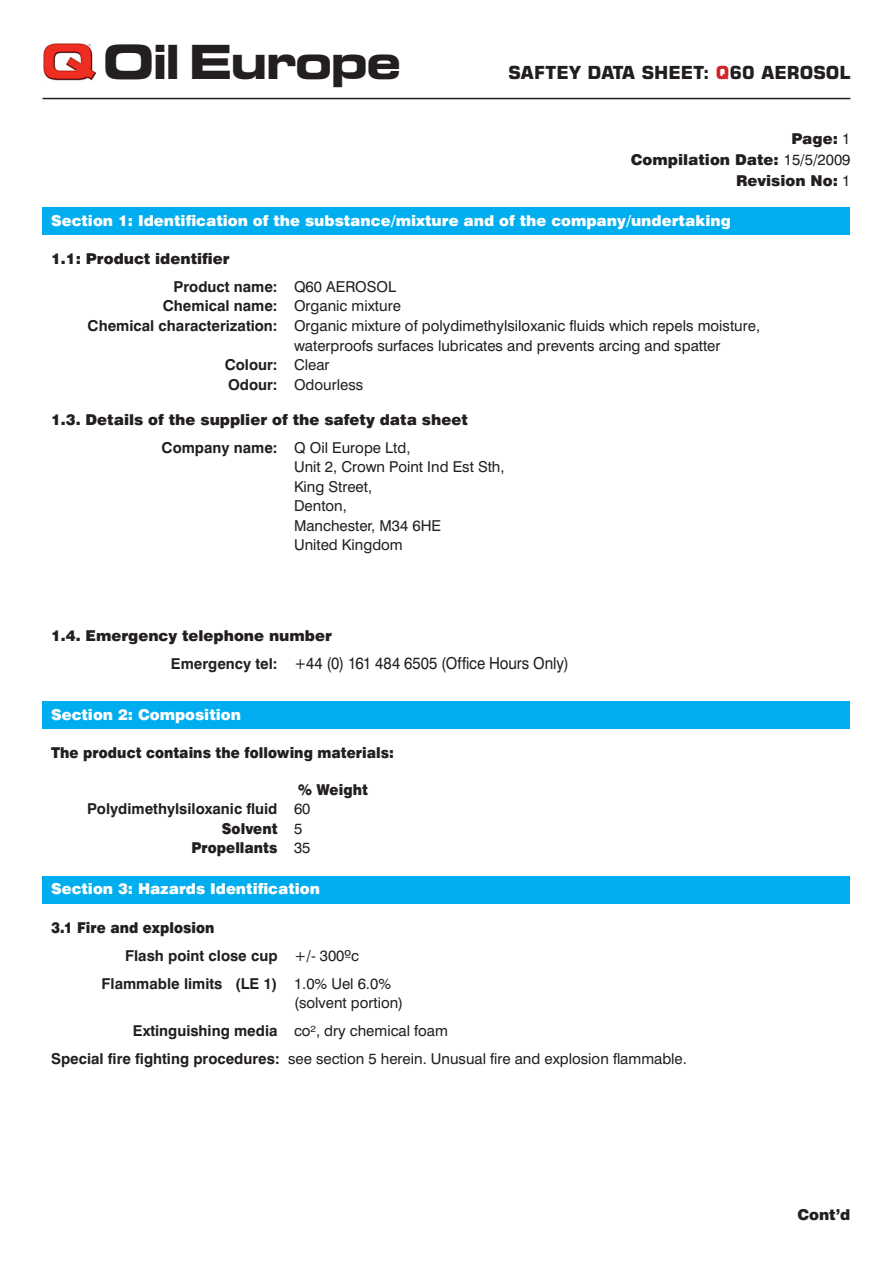
<style>
.page{position:relative;width:893px;height:1263px;background:#fff}
.page>*{position:absolute;margin:0;border:0;box-sizing:border-box;transform-origin:0 0}
.t1{font:700 expanded 46.95px "Square 721 BT";letter-spacing:-.05em;color:#231f20}
.t2{font:700 18px "Square 721 BT";color:#231f20}
.t3{font:16.5px "Swiss 721 BT";color:#231f20;scale:.91 1}
.t4{font:15px/19.5px "Swiss 721 BT";color:#231f20}
.t5{font:900 15px/21px "Swiss 721 BT";color:#231f20}
.t6{font:900 15px "Swiss 721 BT";color:#fff}
.t7{font:700 15px "Swiss 721 BT";color:#231f20}
.t8{font:900 15px "Swiss 721 BT";color:#231f20;scale:.91 1}
.s1{color:#d1232a}
.s2{font-weight:400}
.s3{font-weight:700}
.s4{font-weight:700;font-size:15px}
</style>
<div class="page">
<img style="left:43px;top:43px;width:53px;height:38px">
<hr style="left:43px;top:98px;width:807px;height:1px;background:#231f20">
<div style="left:43px;top:207px;width:807px;height:28px;background:#00aeef"></div>
<div style="left:43px;top:702px;width:807px;height:27px;background:#00aeef"></div>
<div style="left:43px;top:876px;width:807px;height:28px;background:#00aeef"></div>
<h1 class="t1" style="left:103px;top:34px;width:300px">Oil Europe</h1>
<p class="t2" style="left:508px;top:62px;width:344px">SAFTEY DATA SHEET: <span class="s1">Q</span>60 AEROSOL</p>
<p class="t5" style="left:631px;top:128px;width:221px;text-align:right">Page: <span class="s2">1<br></span>Compilation Date: <span class="s2">15/5/2009<br></span>Revision No: <span class="s2">1</span></p>
<p class="t6" style="left:51px;top:211px;width:681px">Section 1: Identification of the substance/mixture and of the company/undertaking</p>
<p class="t5" style="left:173px;top:244px;width:224px;line-height:28px;text-indent:-122px">1.1: Product identifier<br><span class="s3">Product name:</span> <span class="s2">Q60 AEROSOL</span></p>
<p class="t4" style="left:163px;top:296px;width:240px"><span class="s3">Chemical name:</span> Organic mixture</p>
<p class="t4" style="left:88px;top:316px;width:674px"><span class="s3">Chemical characterization:</span> Organic mixture of polydimethylsiloxanic fluids which repels moisture,</p>
<p class="t4" style="left:294px;top:335px;width:428px">waterproofs surfaces lubricates and prevents arcing and spatter</p>
<p class="t7" style="left:225px;top:355px;width:106px">Colour: <span class="s2">Clear</span></p>
<p class="t4" style="left:228px;top:374px;width:137px"><span class="s3">Odour:</span> Odourless</p>
<p class="t5" style="left:161px;top:405px;width:308px;line-height:28px;text-indent:-110px">1.3. Details of the supplier of the safety data sheet<br><span class="s3">Company name:</span> <span class="s2">Q Oil Europe Ltd,</span></p>
<p class="t4" style="left:294px;top:457px;width:212px">Unit 2, Crown Point Ind Est Sth,<br>King Street,<br>Denton,<br>Manchester, M34 6HE<br>United Kingdom</p>
<p class="t5" style="left:51px;top:625px;width:282px">1.4. Emergency telephone number</p>
<p class="t3" style="left:171px;top:653px;width:439px"><span class="s4">Emergency tel:</span> +44 (0) 161 484 6505 (Office Hours Only)</p>
<p class="t6" style="left:51px;top:705px;width:191px">Section 2: Composition</p>
<p class="t8" style="left:51px;top:744px;width:378px">The product contains the following materials:</p>
<p class="t8" style="left:298px;top:780px;width:78px">% Weight</p>
<p class="t7" style="left:87px;top:800px;width:225px">Polydimethylsiloxanic fluid <span class="s2">60</span></p>
<p class="t8" style="left:222px;top:819px;width:90px">Solvent <span class="s2">5</span></p>
<p class="t8" style="left:191px;top:839px;width:132px">Propellants <span class="s2">35</span></p>
<p class="t6" style="left:51px;top:880px;width:270px">Section 3: Hazards Identification</p>
<p class="t8" style="left:51px;top:918px;width:181px">3.1 Fire and explosion</p>
<p class="t7" style="left:125px;top:946px;width:235px">Flash point close cup <span class="s2">+/- 300ºc</span></p>
<p class="t7" style="left:102px;top:974px;width:291px">Flammable limits (LE 1) <span class="s2">1.0% Uel 6.0%</span></p>
<p class="t4" style="left:294px;top:993px;width:111px">(solvent portion)</p>
<p class="t4" style="left:133px;top:1021px;width:316px"><span class="s3">Extinguishing media</span> co², dry chemical foam</p>
<p class="t4" style="left:51px;top:1049px;width:637px"><span class="s3">Special fire fighting procedures:</span> see section 5 herein. Unusual fire and explosion flammable.</p>
<p class="t5" style="left:797px;top:1204px;width:55px">Cont’d</p>
</div>
